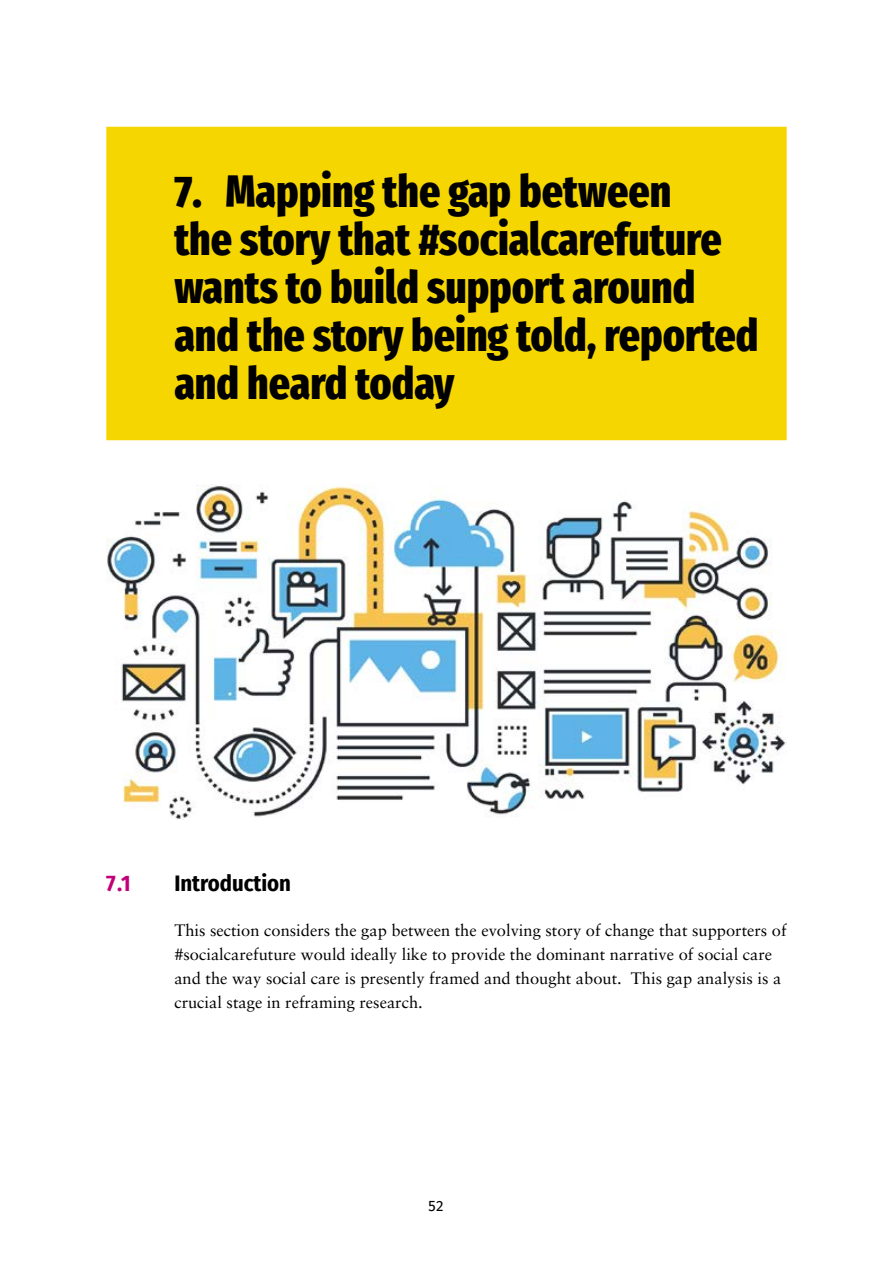
<style>
.page{position:relative;width:893px;height:1263px;background:#fff}
.page>*{position:absolute;margin:0;border:0;box-sizing:border-box;transform-origin:0 0}
.t1{font:800 extra-condensed 45px/48px "Fira Sans";color:#000}
.t2{font:700 22.5px "Fira Sans Condensed";color:#000}
.t3{font:700 22.5px "Fira Sans Condensed";color:#c10077}
.t4{font:16.5px/24px "Sabon";color:#000}
.t5{font:15px "Fira Sans";color:#000}
</style>
<div class="page">
<div style="left:106px;top:127px;width:681px;height:313px;background:#f6d600"></div>
<img style="left:106px;top:485px;width:681px;height:335px">
<h1 class="t1" style="left:174px;top:164px;width:586px">7. Mapping the gap between<br>the story that #socialcarefuture wants to build support around and the story being told, reported and heard today</h1>
<h2 class="t3" style="left:106px;top:864px;width:26px">7.1</h2>
<h2 class="t2" style="left:174px;top:864px;width:118px">Introduction</h2>
<p class="t4" style="left:174px;top:918px;width:614px">This section considers the gap between the evolving story of change that supporters of #socialcarefuture would ideally like to provide the dominant narrative of social care and the way social care is presently framed and thought about. This gap analysis is a crucial stage in reframing research.</p>
<p class="t5" style="left:428px;top:1197px;width:17px">52</p>
</div>
